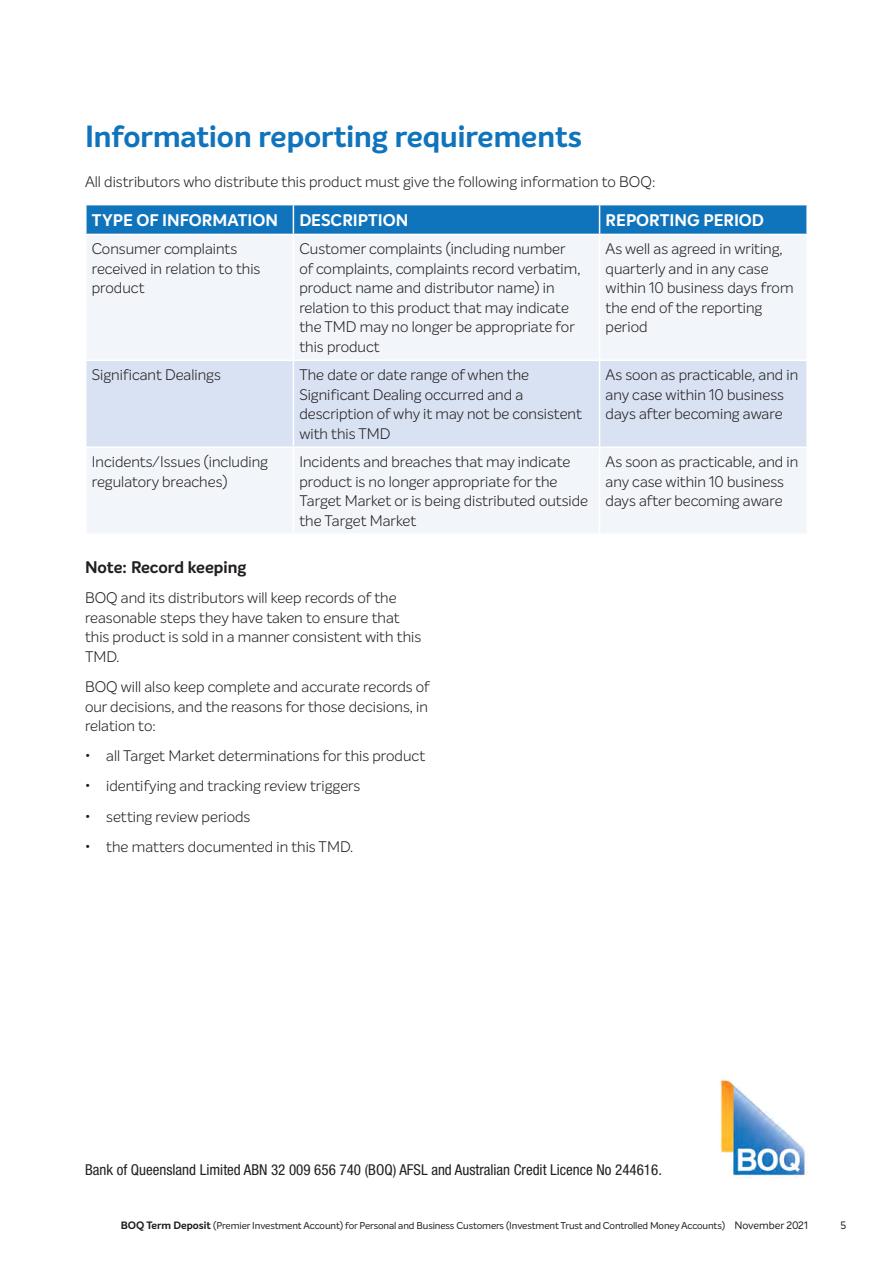
<style>
.page{position:relative;width:893px;height:1263px;background:#fff}
.page>*{position:absolute;margin:0;border:0;box-sizing:border-box;transform-origin:0 0}
.PAGE_HEADING_span{font:700 30px "Intelo";color:#1074bc}
.SUBHEAD_SMALL{font:700 16.5px "Intelo";color:#fff}
.SUBHEAD{font:700 16.5px "Intelo";letter-spacing:-.005em;color:#231f20}
.BODY_TEXT{font:300 15px/19.5px "Intelo";color:#231f20}
.t1{font:condensed 15px "Helvetica Neue LT Std";color:#231f20}
.BODY_TEXT_span{font:300 15px "Intelo";color:#231f20}
.t2{font:10.5px "Intelo";color:#231f20}
.t3{font:9.75px "Intelo";letter-spacing:-.01em;color:#231f20}
.s1{font-weight:700;font-size:10.5px}
.s2{font-size:10.5px}
</style>
<div class="page">
<div style="left:87px;top:235px;width:719px;height:298px;background:#f2f5fa"></div>
<div style="left:87px;top:361px;width:719px;height:85px;background:#d9e2f2"></div>
<svg style="left:86px;top:205px;width:720px;height:29px;background:#1677bd"></svg>
<hr style="left:293px;top:235px;width:1px;height:125px;background:#fff">
<hr style="left:599px;top:235px;width:1px;height:125px;background:#fff">
<hr style="left:85px;top:360px;width:208px;height:1px;background:#fff">
<hr style="left:293px;top:360px;width:307px;height:1px;background:#fff">
<hr style="left:293px;top:361px;width:1px;height:85px;background:#fff">
<hr style="left:600px;top:360px;width:208px;height:1px;background:#fff">
<hr style="left:599px;top:361px;width:1px;height:85px;background:#fff">
<hr style="left:85px;top:446px;width:208px;height:2px;background:#fff">
<hr style="left:293px;top:446px;width:307px;height:2px;background:#fff">
<hr style="left:293px;top:448px;width:1px;height:85px;background:#fff">
<hr style="left:600px;top:446px;width:208px;height:2px;background:#fff">
<hr style="left:599px;top:448px;width:1px;height:85px;background:#fff">
<img style="left:719px;top:1079px;width:89px;height:99px">
<p class="PAGE_HEADING_span" style="left:85px;top:117px;width:498px">Information reporting requirements</p>
<p class="BODY_TEXT_span" style="left:85px;top:173px;width:572px">All distributors who distribute this product must give the following information to BOQ:</p>
<p class="SUBHEAD_SMALL" style="left:92px;top:210px;width:188px">TYPE OF INFORMATION</p>
<p class="SUBHEAD_SMALL" style="left:299px;top:210px;width:111px">DESCRIPTION</p>
<p class="SUBHEAD_SMALL" style="left:606px;top:210px;width:160px">REPORTING PERIOD</p>
<p class="BODY_TEXT" style="left:92px;top:239px;width:170px">Consumer complaints received in relation to this product</p>
<p class="BODY_TEXT" style="left:299px;top:239px;width:283px">Customer complaints (including number of complaints, complaints record verbatim, product name and distributor name) in relation to this product that may indicate the TMD may no longer be appropriate for this product</p>
<p class="BODY_TEXT" style="left:606px;top:239px;width:189px">As well as agreed in writing, quarterly and in any case within 10 business days from the end of the reporting period</p>
<p class="BODY_TEXT" style="left:92px;top:365px;width:131px">Significant Dealings</p>
<p class="BODY_TEXT" style="left:299px;top:365px;width:284px">The date or date range of when the<br>Significant Dealing occurred and a description of why it may not be consistent with this TMD</p>
<p class="BODY_TEXT" style="left:606px;top:365px;width:194px">As soon as practicable, and in any case within 10 business days after becoming aware</p>
<p class="BODY_TEXT" style="left:92px;top:452px;width:178px">Incidents/Issues (including regulatory breaches)</p>
<p class="BODY_TEXT" style="left:299px;top:452px;width:290px">Incidents and breaches that may indicate product is no longer appropriate for the Target Market or is being distributed outside the Target Market</p>
<p class="BODY_TEXT" style="left:606px;top:452px;width:194px">As soon as practicable, and in any case within 10 business days after becoming aware</p>
<p class="SUBHEAD" style="left:85px;top:557px;width:163px">Note: Record keeping</p>
<p class="BODY_TEXT" style="left:85px;top:588px;width:338px">BOQ and its distributors will keep records of the reasonable steps they have taken to ensure that this product is sold in a manner consistent with this TMD.</p>
<p class="BODY_TEXT" style="left:85px;top:677px;width:346px">BOQ will also keep complete and accurate records of our decisions, and the reasons for those decisions, in relation to:</p>
<p class="BODY_TEXT" style="left:85px;top:746px;width:342px">• all Target Market determinations for this product</p>
<p class="BODY_TEXT" style="left:85px;top:776px;width:277px">• identifying and tracking review triggers</p>
<p class="BODY_TEXT" style="left:85px;top:806px;width:167px">• setting review periods</p>
<p class="BODY_TEXT" style="left:85px;top:836px;width:270px">• the matters documented in this TMD.</p>
<p class="t1" style="left:85px;top:1161px;width:578px">Bank of Queensland Limited ABN 32 009 656 740 (BOQ) AFSL and Australian Credit Licence No 244616.</p>
<p class="t3" style="left:121px;top:1220px;width:689px"><span class="s1">BOQ Term Deposit</span> (Premier Investment Account) for Personal and Business Customers (Investment Trust and Controlled Money Accounts) <span class="s2">November 2021</span></p>
<p class="t2" style="left:840px;top:1219px;width:7px">5</p>
</div>
